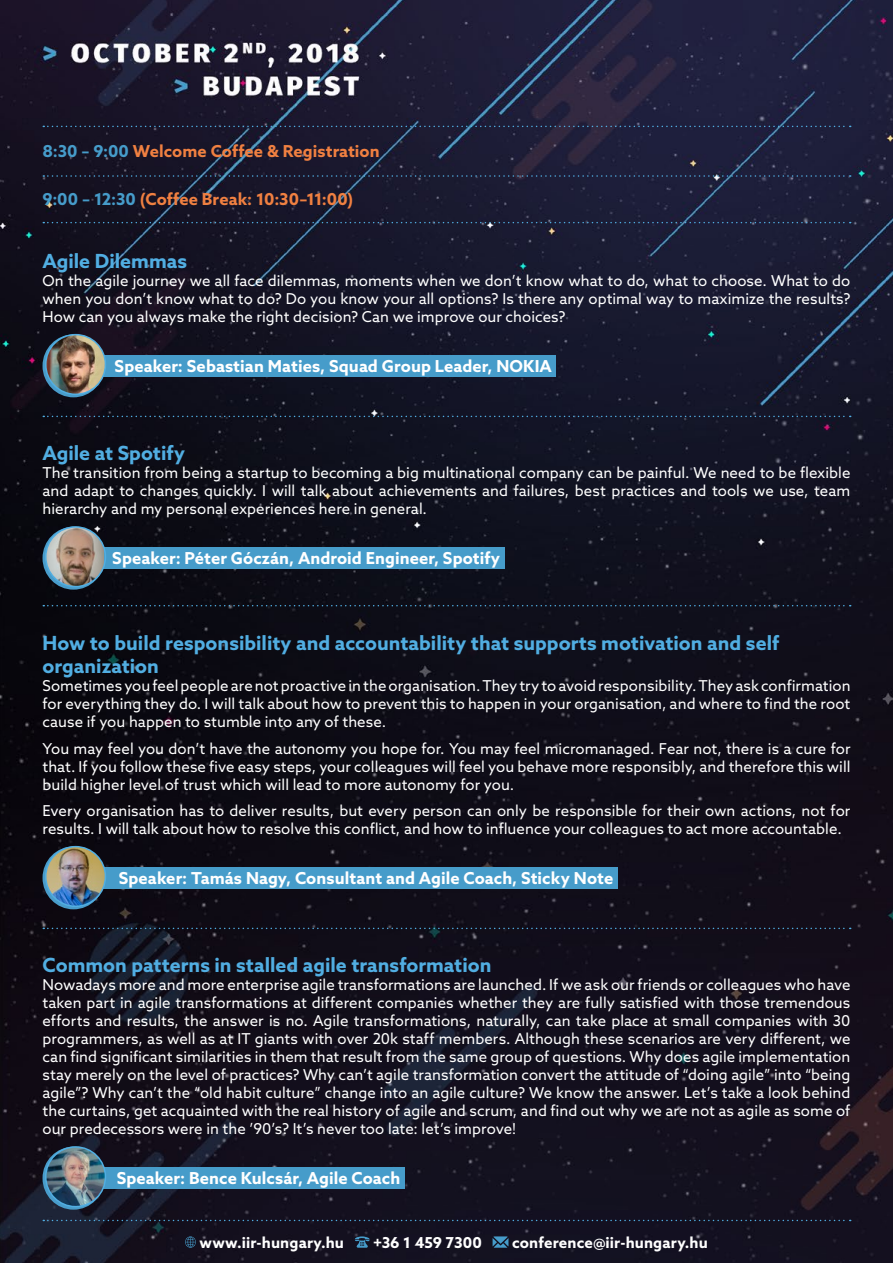
<style>
.page{position:relative;width:893px;height:1263px;background:#fff}
.page>*{position:absolute;margin:0;border:0;box-sizing:border-box;transform-origin:0 0}
.t1{font:700 19.5px/23.4px "Azo Sans";color:#51aee2}
.t2{font:700 16.5px "Azo Sans";letter-spacing:.005em;color:#fff}
.t3{font:700 16.5px "Azo Sans";letter-spacing:.005em;color:#f08041}
.t4{font:700 15.15px "Azo Sans";letter-spacing:.005em;color:#fff}
.t5{font:15px/18px "Azo Sans";letter-spacing:.005em;color:#fff;text-align:justify}
.s1{color:#469cca}
</style>
<div class="page">
<img style="left:0;top:0;width:893px;height:1263px">
<svg style="left:43px;top:126px;width:808px;height:1px"></svg>
<svg style="left:43px;top:175px;width:808px;height:2px"></svg>
<svg style="left:43px;top:222px;width:808px;height:1px"></svg>
<div style="left:98px;top:355px;width:458px;height:21px;background:#469cca"></div>
<svg style="left:43px;top:334px;width:61px;height:63px"></svg>
<img style="left:46px;top:335px;width:59px;height:59px;border-radius:30px">
<div style="left:45px;top:334px;width:61px;height:61px;border:2px solid #51aee2;border-radius:50%"></div>
<svg style="left:43px;top:416px;width:808px;height:1px"></svg>
<div style="left:95px;top:547px;width:409px;height:22px;background:#469cca"></div>
<div style="left:43px;top:527px;width:61px;height:63px;background:#499cca;border-radius:50%"></div>
<img style="left:46px;top:527px;width:58px;height:60px">
<div style="left:45px;top:526px;width:61px;height:61px;border:2px solid #51aee2;border-radius:50%"></div>
<svg style="left:43px;top:605px;width:808px;height:1px"></svg>
<div style="left:102px;top:867px;width:516px;height:21px;background:#469cca"></div>
<svg style="left:43px;top:846px;width:61px;height:63px"></svg>
<img style="left:46px;top:847px;width:59px;height:59px;border-radius:30px">
<div style="left:45px;top:846px;width:61px;height:61px;border:2px solid #51aee2;border-radius:50%"></div>
<svg style="left:43px;top:928px;width:808px;height:1px"></svg>
<div style="left:100px;top:1167px;width:304px;height:22px;background:#469cca"></div>
<svg style="left:43px;top:1147px;width:61px;height:63px"></svg>
<img style="left:46px;top:1147px;width:59px;height:59px;border-radius:30px">
<div style="left:45px;top:1146px;width:61px;height:61px;border:2px solid #51aee2;border-radius:50%"></div>
<svg style="left:185px;top:1236px;width:11px;height:12px"></svg>
<svg style="left:355px;top:1236px;width:15px;height:12px"></svg>
<svg style="left:493px;top:1236px;width:15px;height:12px"></svg>
<svg style="left:43px;top:1220px;width:808px;height:1px"></svg>
<p class="t3" style="left:43px;top:140px;width:339px"><span class="s1">8:30 – 9:00</span> Welcome Coffee &amp; Registration</p>
<p class="t3" style="left:43px;top:188px;width:312px"><span class="s1">9:00 – 12:30</span> (Coffee Break: 10:30–11:00)</p>
<h1 class="t1" style="left:43px;top:249px;width:146px">Agile Dilemmas</h1>
<p class="t5" style="left:43px;top:271px;width:809px">On the agile journey we all face dilemmas, moments when we don’t know what to do, what to choose. What to do when you don’t know what to do? Do you know your all options? Is there any optimal way to maximize the results?<br>How can you always make the right decision? Can we improve our choices?</p>
<p class="t2" style="left:115px;top:355px;width:439px">Speaker: Sebastian Maties, Squad Group Leader, NOKIA</p>
<h1 class="t1" style="left:43px;top:441px;width:144px">Agile at Spotify</h1>
<p class="t5" style="left:43px;top:464px;width:809px">The transition from being a startup to becoming a big multinational company can be painful. We need to be flexible and adapt to changes quickly. I will talk about achievements and failures, best practices and tools we use, team hierarchy and my personal experiences here in general.</p>
<p class="t2" style="left:112px;top:548px;width:389px">Speaker: Péter Góczán, Android Engineer, Spotify</p>
<h1 class="t1" style="left:43px;top:631px;width:738px">How to build responsibility and accountability that supports motivation and self organization</h1>
<p class="t5" style="left:43px;top:676px;width:809px">Sometimes you feel people are not proactive in the organisation. They try to avoid responsibility. They ask confirmation for everything they do. I will talk about how to prevent this to happen in your organisation, and where to find the root cause if you happen to stumble into any of these.</p>
<p class="t5" style="left:43px;top:739px;width:809px">You may feel you don’t have the autonomy you hope for. You may feel micromanaged. Fear not, there is a cure for that. If you follow these five easy steps, your colleagues will feel you behave more responsibly, and therefore this will build higher level of trust which will lead to more autonomy for you.</p>
<p class="t5" style="left:43px;top:801px;width:809px">Every organisation has to deliver results, but every person can only be responsible for their own actions, not for results. I will talk about how to resolve this conflict, and how to influence your colleagues to act more accountable.</p>
<p class="t2" style="left:119px;top:867px;width:496px">Speaker: Tamás Nagy, Consultant and Agile Coach, Sticky Note</p>
<h1 class="t1" style="left:43px;top:953px;width:450px">Common patterns in stalled agile transformation</h1>
<p class="t5" style="left:43px;top:976px;width:809px">Nowadays more and more enterprise agile transformations are launched. If we ask our friends or colleagues who have taken part in agile transformations at different companies whether they are fully satisfied with those tremendous efforts and results, the answer is no. Agile transformations, naturally, can take place at small companies with 30 programmers, as well as at IT giants with over 20k staff members. Although these scenarios are very different, we can find significant similarities in them that result from the same group of questions. Why does agile implementation stay merely on the level of practices? Why can’t agile transformation convert the attitude of “doing agile” into “being agile”? Why can’t the “old habit culture” change into an agile culture? We know the answer. Let’s take a look behind the curtains, get acquainted with the real history of agile and scrum, and find out why we are not as agile as some of our predecessors were in the ’90’s? It’s never too late: let’s improve!</p>
<p class="t2" style="left:117px;top:1167px;width:285px">Speaker: Bence Kulcsár, Agile Coach</p>
<p class="t4" style="left:199px;top:1232px;width:146px">www.iir-hungary.hu</p>
<p class="t4" style="left:373px;top:1232px;width:110px">+36 1 459 7300</p>
<p class="t4" style="left:512px;top:1232px;width:197px">conference@iir-hungary.hu</p>
</div>
